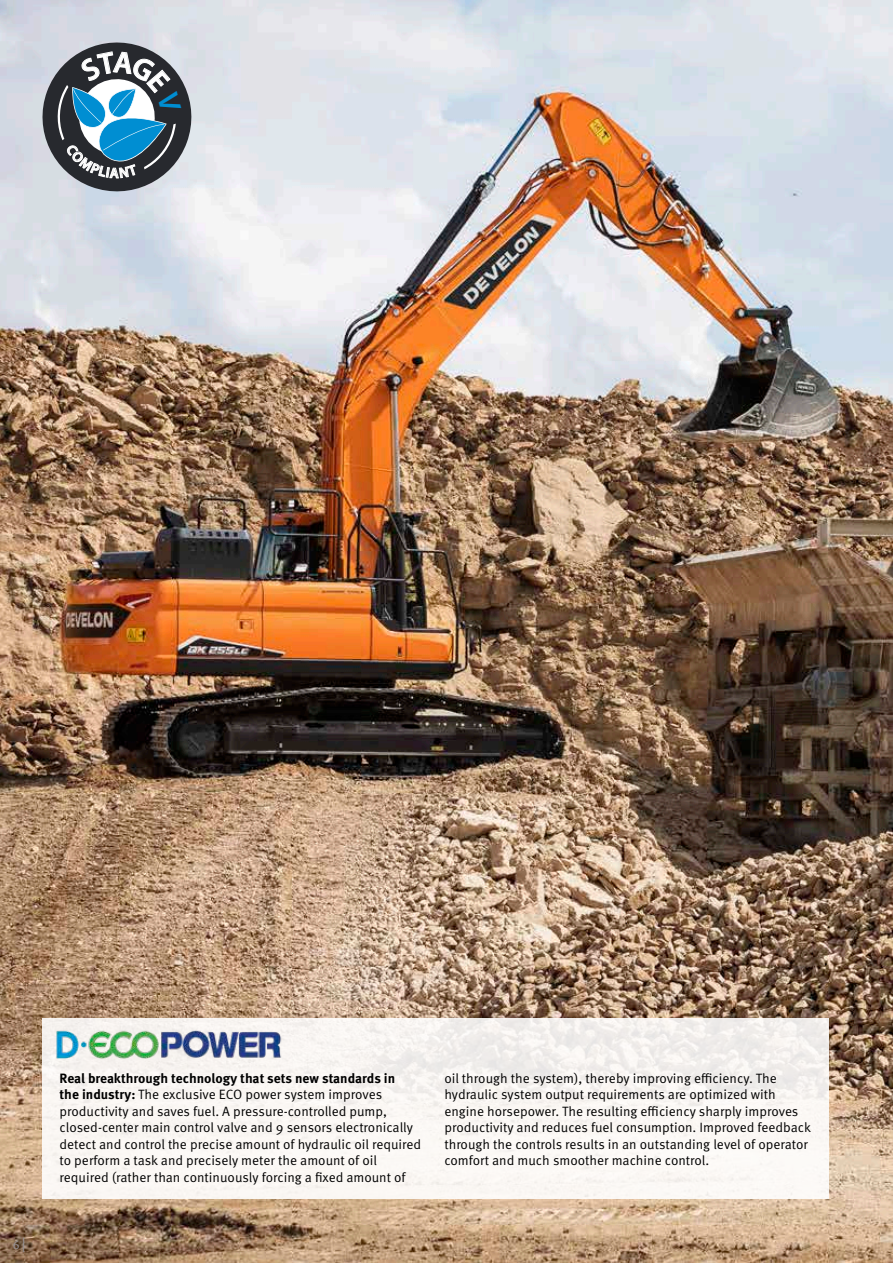
<style>
.page{position:relative;width:893px;height:1263px;background:#fff}
.page>*{position:absolute;margin:0;border:0;box-sizing:border-box;transform-origin:0 0}
.t1{font:13.5px/16.5px "Meta Pro Norm";color:#000}
.t2{font:700 13.5px "Meta Pro";color:#000}
.t3{font:12px "Meta Pro Norm";color:#979296}
.s1{font-size:15px}
.s2{font-family:"Meta Pro";font-weight:700}
</style>
<div class="page">
<img style="left:0;top:0;width:893px;height:1263px">
<div style="left:43px;top:1018px;width:786px;height:181px;background:linear-gradient(to right,#faf7f3,#f7f4f1)"></div>
<img style="left:43px;top:1018px;width:262px;height:55px">
<svg style="left:43px;top:43px;width:148px;height:148px;background:#5c7381"></svg>
<p class="t3" style="left:13px;top:1235px;width:14px">6<span class="s1">|</span></p>
<p class="t2" style="left:60px;top:1068px;width:337px">Real breakthrough technology that sets new standards in</p>
<p class="t1" style="left:60px;top:1085px;width:363px"><span class="s2">the industry:</span> The exclusive ECO power system improves productivity and saves fuel. A pressure-controlled pump, closed-center main control valve and 9 sensors electronically detect and control the precise amount of hydraulic oil required to perform a task and precisely meter the amount of oil required (rather than continuously forcing a fixed amount of</p>
<p class="t1" style="left:444px;top:1069px;width:368px">oil through the system), thereby improving efficiency. The hydraulic system output requirements are optimized with engine horsepower. The resulting efficiency sharply improves productivity and reduces fuel consumption. Improved feedback through the controls results in an outstanding level of operator comfort and much smoother machine control.</p>
</div>
